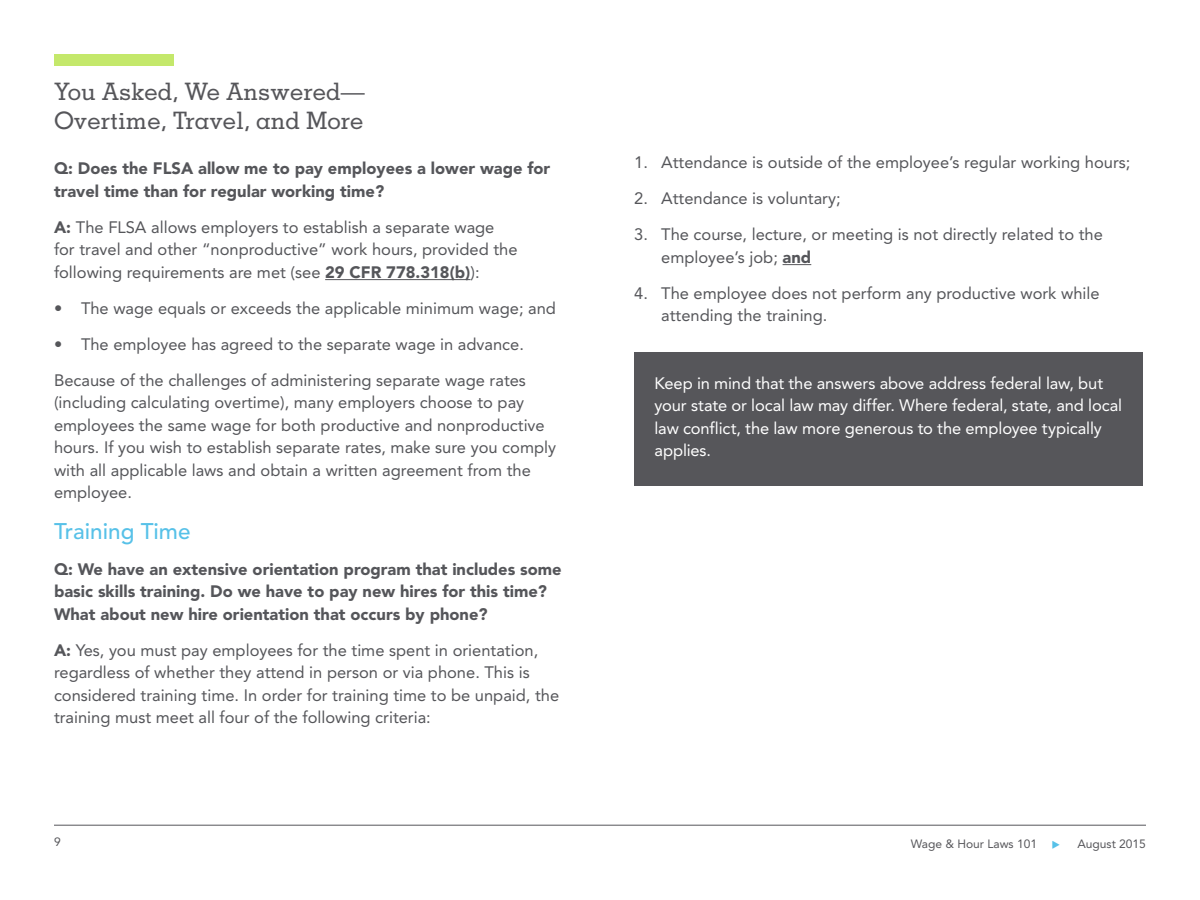
<style>
.page{position:relative;width:1200px;height:900px;background:#fff}
.page>*{position:absolute;margin:0;border:0;box-sizing:border-box;transform-origin:0 0}
.t1{font:500 24px "Memphis LT Std";color:#56565a}
.Body_text{font:500 22.5px "Avenir LT Std";color:#57c1e8}
.Body_text-2{font:16.5px/22.5px "Avenir";color:#55565a}
.Body_text-3{font:900 16.5px/22.5px "Avenir LT Std";color:#55565a}
.t2{font:16.5px/22.5px "Avenir";letter-spacing:-.005em;color:#fff}
.t3{font:12px "Avenir";color:#56565a}
.s1{font-family:"Avenir LT Std";font-weight:900}
</style>
<div class="page">
<hr style="left:54px;top:825px;width:1092px;height:1px;background:#56565a">
<div style="left:54px;top:54px;width:119px;height:11px;background:#c4e86b"></div>
<hr style="left:325px;top:279px;width:146px;height:1px;background:#55565a">
<svg style="left:783px;top:264px;width:28px;height:1px"></svg>
<div style="left:634px;top:352px;width:509px;height:134px;background:#56565a"></div>
<p class="t1" style="left:54px;top:77px;width:312px">You Asked, We Answered—</p>
<p class="t1" style="left:54px;top:106px;width:311px">Overtime, Travel, and More</p>
<p class="Body_text-3" style="left:54px;top:157px;width:498px">Q: Does the FLSA allow me to pay employees a lower wage for travel time than for regular working time?</p>
<p class="Body_text-2" style="left:54px;top:216px;width:465px"><span class="s1">A:</span> The FLSA allows employers to establish a separate wage for travel and other “nonproductive” work hours, provided the following requirements are met (see <span class="s1">29 CFR 778.318(b)</span>):</p>
<p class="Body_text-2" style="left:54px;top:297px;width:504px">• The wage equals or exceeds the applicable minimum wage; and</p>
<p class="Body_text-2" style="left:54px;top:333px;width:472px">• The employee has agreed to the separate wage in advance.</p>
<p class="Body_text-2" style="left:54px;top:369px;width:504px">Because of the challenges of administering separate wage rates (including calculating overtime), many employers choose to pay employees the same wage for both productive and nonproductive hours. If you wish to establish separate rates, make sure you comply with all applicable laws and obtain a written agreement from the employee.</p>
<p class="Body_text" style="left:54px;top:518px;width:138px">Training Time</p>
<p class="Body_text-3" style="left:54px;top:558px;width:509px">Q: We have an extensive orientation program that includes some basic skills training. Do we have to pay new hires for this time?<br>What about new hire orientation that occurs by phone?</p>
<p class="Body_text-2" style="left:54px;top:639px;width:507px"><span class="s1">A:</span> Yes, you must pay employees for the time spent in orientation, regardless of whether they attend in person or via phone. This is considered training time. In order for training time to be unpaid, the training must meet all four of the following criteria:</p>
<p class="Body_text-2" style="left:634px;top:152px;width:498px">1. Attendance is outside of the employee’s regular working hours;</p>
<p class="Body_text-2" style="left:634px;top:188px;width:208px">2. Attendance is voluntary;</p>
<p class="Body_text-2" style="left:661px;top:224px;width:443px;text-indent:-27px">3. The course, lecture, or meeting is not directly related to the employee’s job; <span class="s1">and</span></p>
<p class="Body_text-2" style="left:661px;top:282px;width:440px;text-indent:-27px">4. The employee does not perform any productive work while attending the training.</p>
<p class="t2" style="left:655px;top:372px;width:469px">Keep in mind that the answers above address federal law, but your state or local law may differ. Where federal, state, and local law conflict, the law more generous to the employee typically applies.</p>
<p class="t3" style="left:54px;top:835px;width:8px">9</p>
<p class="t3" style="left:911px;top:836px;width:128px">Wage &amp; Hour Laws 101</p>
<p class="t3" style="left:1078px;top:836px;width:70px">August 2015</p>
</div>
